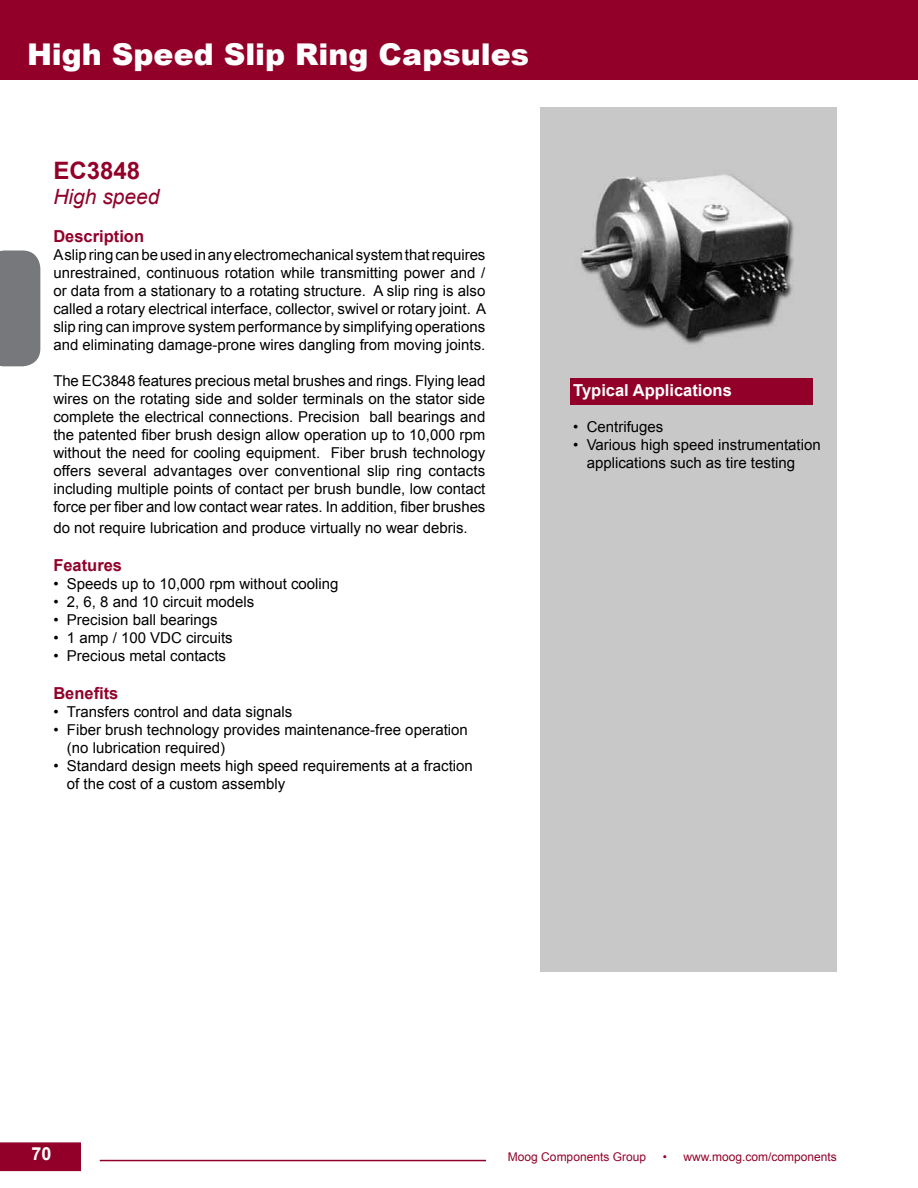
<style>
.page{position:relative;width:918px;height:1188px;background:#fff}
.page>*{position:absolute;margin:0;border:0;box-sizing:border-box;transform-origin:0 0}
.t1{font:900 30px "Arial";color:#fff}
.t2{font:700 24px "Arial";color:#920029}
.t3{font:italic 21px "Arial";color:#920029}
.t4{font:700 18px "Arial";color:#fff}
.t5{font:700 16.5px "Arial";color:#920029}
.t6{font:700 16.5px "Arial";color:#fff}
.t7{font:15px/18px "Arial";color:#000}
.t8{font:12px "Arial";color:#920029}
</style>
<div class="page">
<div style="left:0;top:1142px;width:81px;height:29px;background:#920029"></div>
<hr style="left:100px;top:1160px;width:386px;height:1px;background:#920029">
<div style="left:0;top:0;width:918px;height:79px;background:#920029"></div>
<div style="left:0;top:250px;width:40px;height:116px;background:#77787b"></div>
<img style="left:541px;top:107px;width:295px;height:864px">
<div style="left:570px;top:378px;width:243px;height:27px;background:#920029"></div>
<h1 class="t1" style="left:27px;top:33px;width:504px">High Speed Slip Ring Capsules</h1>
<h2 class="t2" style="left:53px;top:154px;width:88px">EC3848</h2>
<h3 class="t3" style="left:53px;top:183px;width:108px">High speed</h3>
<p class="t5" style="left:53px;top:225px;width:92px">Description</p>
<p class="t7" style="left:53px;top:246px;width:434px;text-align:justify">A slip ring can be used in any electromechanical system that requires unrestrained, continuous rotation while transmitting power and / or data from a stationary to a rotating structure. A slip ring is also called a rotary electrical interface, collector, swivel or rotary joint. A slip ring can improve system performance by simplifying operations and eliminating damage-prone wires dangling from moving joints.</p>
<p class="t7" style="left:53px;top:372px;width:434px;text-align:justify">The EC3848 features precious metal brushes and rings. Flying lead wires on the rotating side and solder terminals on the stator side complete the electrical connections. Precision ball bearings and the patented fiber brush design allow operation up to 10,000 rpm without the need for cooling equipment. Fiber brush technology offers several advantages over conventional slip ring contacts including multiple points of contact per brush bundle, low contact force per fiber and low contact wear rates. In addition, fiber brushes</p>
<p class="t7" style="left:53px;top:519px;width:416px">do not require lubrication and produce virtually no wear debris.</p>
<p class="t5" style="left:53px;top:554px;width:70px">Features</p>
<p class="t7" style="left:53px;top:575px;width:287px">• Speeds up to 10,000 rpm without cooling</p>
<p class="t7" style="left:53px;top:593px;width:203px">• 2, 6, 8 and 10 circuit models</p>
<p class="t7" style="left:53px;top:611px;width:166px">• Precision ball bearings</p>
<p class="t7" style="left:53px;top:629px;width:181px">• 1 amp / 100 VDC circuits</p>
<p class="t7" style="left:53px;top:647px;width:174px">• Precious metal contacts</p>
<p class="t5" style="left:53px;top:682px;width:67px">Benefits</p>
<p class="t7" style="left:53px;top:703px;width:240px">• Transfers control and data signals</p>
<p class="t7" style="left:67px;top:721px;width:403px;text-indent:-14px">• Fiber brush technology provides maintenance-free operation (no lubrication required)</p>
<p class="t7" style="left:67px;top:757px;width:408px;text-indent:-14px">• Standard design meets high speed requirements at a fraction of the cost of a custom assembly</p>
<p class="t6" style="left:573px;top:379px;width:160px">Typical Applications</p>
<p class="t7" style="left:573px;top:418px;width:92px">• Centrifuges</p>
<p class="t7" style="left:587px;top:436px;width:235px;text-indent:-14px">• Various high speed instrumentation applications such as tire testing</p>
<p class="t4" style="left:31px;top:1142px;width:22px">70</p>
<p class="t8" style="left:508px;top:1148px;width:140px">Moog Components Group</p>
<p class="t8" style="left:663px;top:1148px;width:176px">• www.moog.com/components</p>
</div>
